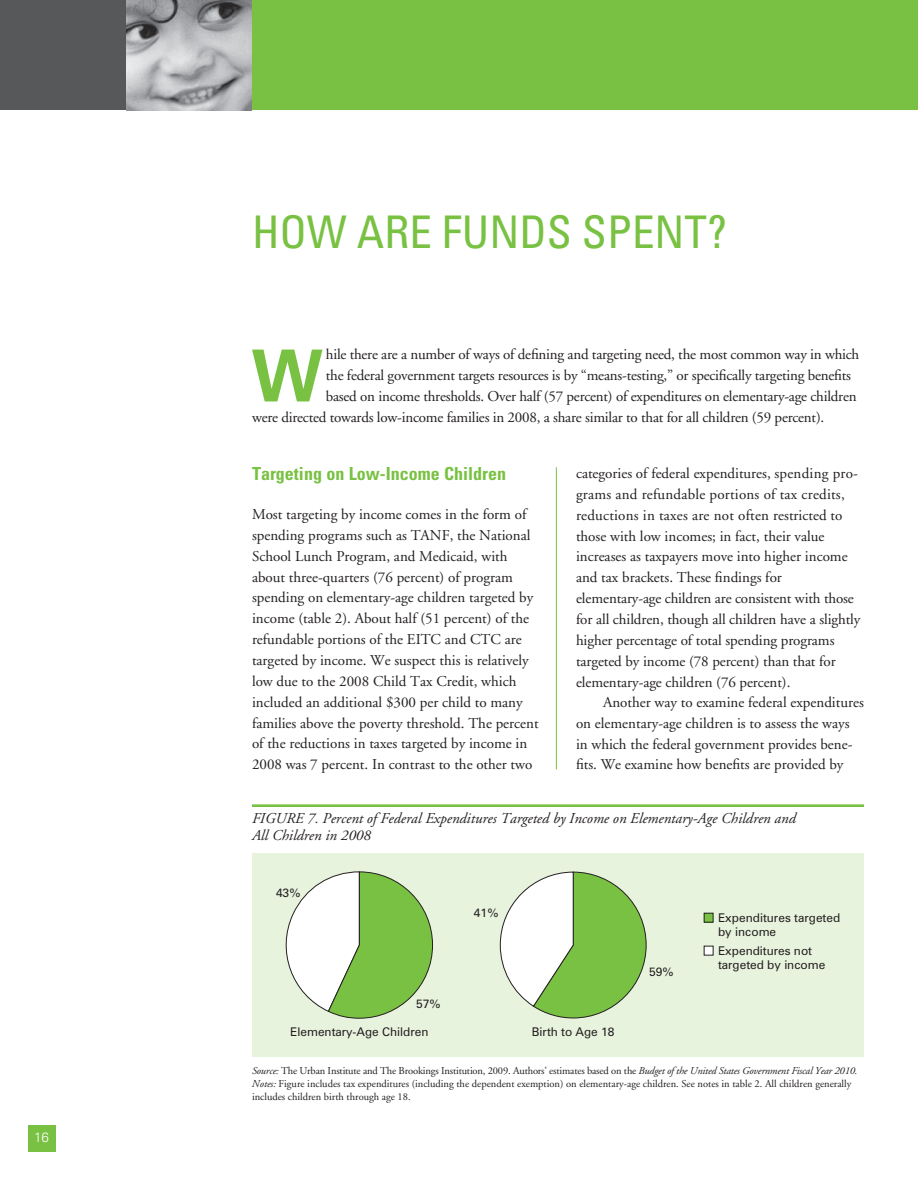
<style>
.page{position:relative;width:918px;height:1188px;background:#fff}
.page>*{position:absolute;margin:0;border:0;box-sizing:border-box;transform-origin:0 0}
.t1{font:700 71.85px "Univers";color:#79c142}
.t2{font:condensed 45px "Univers";color:#79c142}
.t3{font:700 condensed 18px "Univers";color:#79c142}
.t4{font:15px/20.9px "Adobe Garamond";color:#231f20}
.t5{font:italic 15px/16.5px "Adobe Garamond";color:#231f20}
.t6{font:300 13.5px "Univers";color:#fff}
.t7{font:12px/14.4px "Zurich BT";color:#231f20}
.t8{font:10.5px/12.8px "Adobe Garamond";color:#231f20}
.s1{font-style:italic}
</style>
<div class="page">
<div style="left:28px;top:1125px;width:27px;height:27px;background:#79c142"></div>
<hr style="left:556px;top:467px;width:1px;height:303px;background:#79c142">
<div style="left:0;top:0;width:918px;height:110px;background:#79c142"></div>
<div style="left:0;top:0;width:126px;height:110px;background:#57585a"></div>
<img style="left:126px;top:0;width:126px;height:110px">
<div style="left:252px;top:854px;width:612px;height:203px;background:#e8f3de"></div>
<div style="left:704px;top:913px;width:9px;height:9px;background:#79c142"></div>
<div style="left:704px;top:913px;width:10px;height:10px;border:1px solid #231f20"></div>
<div style="left:704px;top:946px;width:9px;height:9px;background:#fff"></div>
<svg style="left:500px;top:872px;width:147px;height:147px"></svg>
<svg style="left:285px;top:872px;width:148px;height:147px"></svg>
<hr style="left:252px;top:804px;width:612px;height:3px;background:#79c142">
<p class="t6" style="left:34px;top:1132px;width:17px">16</p>
<h2 class="t2" style="left:252px;top:216px;width:477px">HOW ARE FUNDS SPENT?</h2>
<h1 class="t1" style="left:251px;top:350px;width:73px">W</h1>
<p class="t4" style="left:326px;top:346px;width:535px">hile there are a number of ways of defining and targeting need, the most common way in which</p>
<p class="t4" style="left:326px;top:367px;width:527px">the federal government targets resources is by “means-testing,” or specifically targeting benefits</p>
<p class="t4" style="left:326px;top:388px;width:532px">based on income thresholds. Over half (57 percent) of expenditures on elementary-age children</p>
<p class="t4" style="left:252px;top:409px;width:574px">were directed towards low-income families in 2008, a share similar to that for all children (59 percent).</p>
<p class="t3" style="left:252px;top:467px;width:256px">Targeting on Low-Income Children</p>
<p class="t4" style="left:252px;top:505px;width:288px">Most targeting by income comes in the form of spending programs such as TANF, the National School Lunch Program, and Medicaid, with about three-quarters (76 percent) of program spending on elementary-age children targeted by income (table 2). About half (51 percent) of the refundable portions of the EITC and CTC are targeted by income. We suspect this is relatively low due to the 2008 Child Tax Credit, which included an additional $300 per child to many families above the poverty threshold. The percent of the reductions in taxes targeted by income in 2008 was 7 percent. In contrast to the other two</p>
<p class="t4" style="left:576px;top:464px;width:286px">categories of federal expenditures, spending pro&shy;grams and refundable portions of tax credits, reductions in taxes are not often restricted to those with low incomes; in fact, their value increases as taxpayers move into higher income and tax brackets. These findings for elementary-age children are consistent with those for all children, though all children have a slightly higher percentage of total spending programs targeted by income (78 percent) than that for elementary-age children (76 percent).</p>
<p class="t4" style="left:576px;top:693px;width:289px;text-indent:27px">Another way to examine federal expenditures on elementary-age children is to assess the ways in which the federal government provides bene&shy;fits. We examine how benefits are provided by</p>
<p class="t5" style="left:252px;top:812px;width:545px">FIGURE 7. Percent of Federal Expenditures Targeted by Income on Elementary-Age Children and<br>All Children in 2008</p>
<p class="t7" style="left:276px;top:887px;width:27px">43%</p>
<p class="t7" style="left:416px;top:997px;width:27px">57%</p>
<p class="t7" style="left:474px;top:907px;width:27px">41%</p>
<p class="t7" style="left:290px;top:1026px;width:140px">Elementary-Age Children</p>
<p class="t7" style="left:532px;top:1026px;width:84px">Birth to Age 18</p>
<p class="t7" style="left:649px;top:965px;width:27px">59%</p>
<p class="t7" style="left:718px;top:912px;width:124px">Expenditures targeted by income</p>
<p class="t7" style="left:718px;top:945px;width:109px">Expenditures not targeted by income</p>
<p class="t8" style="left:252px;top:1065px;width:607px"><span class="s1">Source:</span> The Urban Institute and The Brookings Institution, 2009. Authors’ estimates based on the <span class="s1">Budget of the United States Government Fiscal Year 2010.<br>Notes:</span> Figure includes tax expenditures (including the dependent exemption) on elementary-age children. See notes in table 2. All children generally includes children birth through age 18.</p>
</div>
